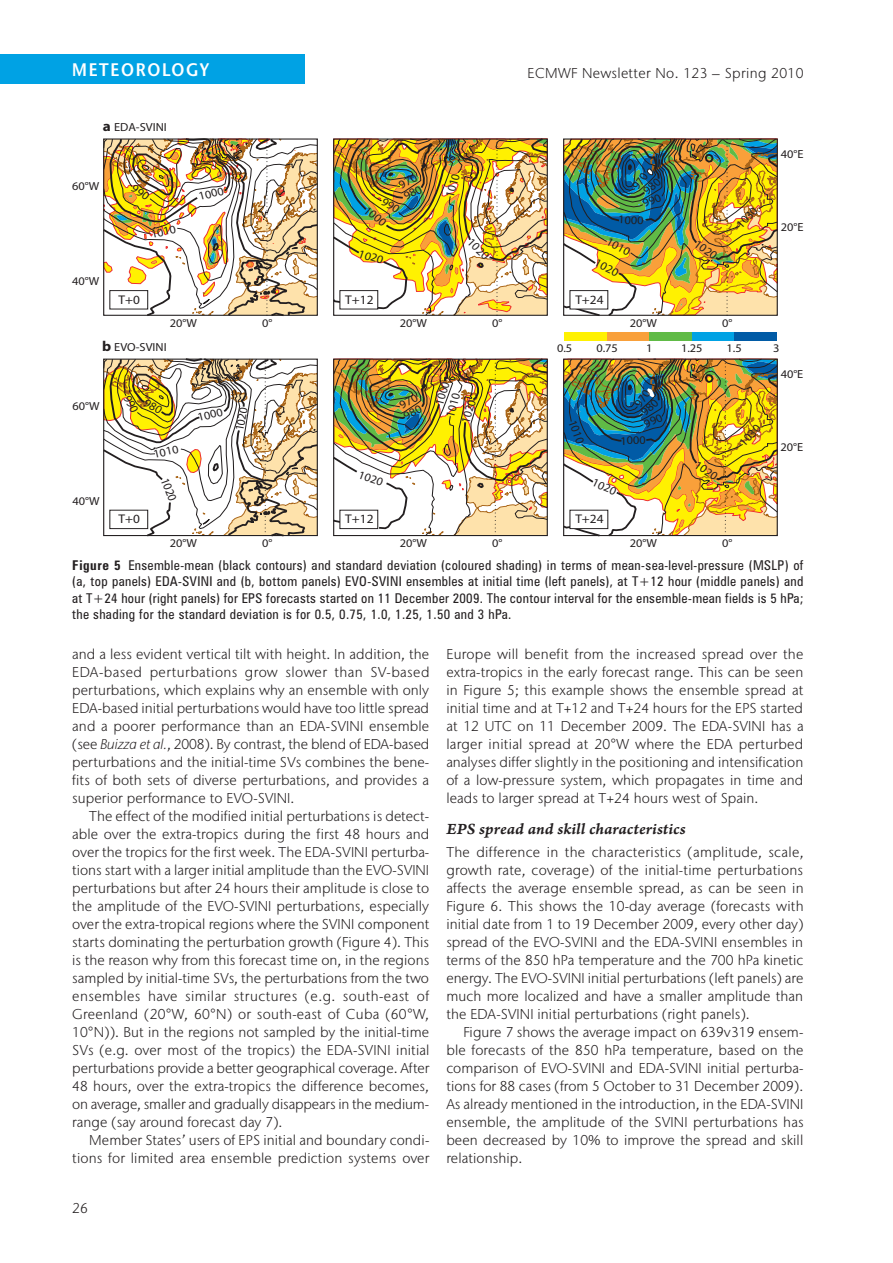
<style>
.page{position:relative;width:893px;height:1263px;background:#fff}
.page>*{position:absolute;margin:0;border:0;box-sizing:border-box;transform-origin:0 0}
.t1{font:600 18.15px "Stone Sans IIITC Pro";letter-spacing:.1em;color:#fff;scale:.91 1}
.t2{font:16.5px "Arno Pro Smbd Italic Caption";letter-spacing:.01em;color:#231f20}
.t3{font:300 14.25px/18px "Stone Sans IIITC Pro";letter-spacing:.005em;color:#231f20;text-align:justify}
.t4{font:300 14.25px "Stone Sans IIITC Pro";letter-spacing:.025em;color:#231f20}
.t5{font:condensed 13.5px/16.5px "Zurich BT";letter-spacing:.025em;color:#231f20;text-align:justify}
.t6{font:12.6px "Myriad Pro";color:#231f20;scale:1.06 1}
.t7{font:12.3px "Myriad Pro";color:#231f20;scale:.95 1}
.t8{font:12.3px "Myriad Pro";color:#231f20;scale:.96 1}
.t9{font:12px "Myriad Pro";color:#231f20}
.t10{font:11.85px/24.2px "Myriad Pro";color:#231f20}
.t11{font:11.85px "Myriad Pro";color:#231f20;scale:1.04 1}
.t12{font:11.7px "Myriad Pro";color:#231f20;scale:1.06 1}
.t13{font:11.7px "Myriad Pro";color:#231f20;scale:1.05 1}
.s1{font-weight:700;font-size:14.4px}
.s2{font-weight:700}
.s3{font-style:italic}
</style>
<div class="page">
<div style="left:0;top:54px;width:305px;height:29px;background:#00a2e4"></div>
<svg style="left:564px;top:332px;width:213px;height:9px;background:#78a868"></svg>
<img style="left:103px;top:138px;width:215px;height:178px">
<img style="left:333px;top:138px;width:215px;height:178px">
<img style="left:563px;top:138px;width:215px;height:178px">
<svg style="left:103px;top:358px;width:215px;height:179px"></svg>
<img style="left:333px;top:358px;width:215px;height:179px">
<img style="left:563px;top:358px;width:215px;height:179px">
<p class="t1" style="left:72px;top:62px;width:152px">METEOROLOGY</p>
<p class="t4" style="left:527px;top:67px;width:277px">ECMWF Newsletter No. 123 – Spring 2010</p>
<p class="t12" style="left:103px;top:123px;width:62px"><span class="s1">a</span> EDA-SVINI</p>
<p class="t12" style="left:72px;top:182px;width:27px">60°W</p>
<p class="t12" style="left:72px;top:277px;width:27px">40°W</p>
<p class="t13" style="left:150px;top:230px;width:26px;rotate:-12deg">1010</p>
<p class="t13" style="left:198px;top:192px;width:26px;rotate:-13deg">1000</p>
<p class="t9" style="left:368px;top:205px;width:26px;rotate:38deg">1000</p>
<p class="t13" style="left:360px;top:249px;width:26px;rotate:17deg">1020</p>
<p class="t7" style="left:445px;top:196px;width:27px;rotate:-74deg">1010</p>
<p class="t9" style="left:472px;top:237px;width:26px;rotate:42deg">1020</p>
<p class="t12" style="left:618px;top:215px;width:25px;rotate:2deg">1000</p>
<p class="t10" style="left:611px;top:230px;width:28px;rotate:26deg">1010<br>1020</p>
<p class="t10" style="left:702px;top:233px;width:26px;rotate:34deg">1020</p>
<p class="t6" style="left:119px;top:295px;width:22px">T+0</p>
<p class="t6" style="left:345px;top:295px;width:28px">T+12</p>
<p class="t6" style="left:575px;top:295px;width:28px">T+24</p>
<p class="t9" style="left:735px;top:223px;width:26px;rotate:-45deg">1030</p>
<p class="t12" style="left:170px;top:319px;width:27px">20°W</p>
<p class="t12" style="left:262px;top:319px;width:11px">0°</p>
<p class="t12" style="left:400px;top:319px;width:27px">20°W</p>
<p class="t12" style="left:492px;top:319px;width:11px">0°</p>
<p class="t12" style="left:630px;top:319px;width:27px">20°W</p>
<p class="t12" style="left:722px;top:319px;width:11px">0°</p>
<p class="t12" style="left:781px;top:149px;width:23px">40°E</p>
<p class="t12" style="left:781px;top:223px;width:23px">20°E</p>
<p class="t12" style="left:102px;top:343px;width:62px"><span class="s1">b</span> EVO-SVINI</p>
<p class="t12" style="left:557px;top:344px;width:16px">0.5</p>
<p class="t12" style="left:596px;top:344px;width:22px">0.75</p>
<p class="t12" style="left:646px;top:344px;width:7px">1</p>
<p class="t12" style="left:681px;top:344px;width:22px">1.25</p>
<p class="t12" style="left:726px;top:344px;width:16px">1.5</p>
<p class="t12" style="left:773px;top:344px;width:7px">3</p>
<p class="t12" style="left:781px;top:369px;width:23px">40°E</p>
<p class="t12" style="left:72px;top:402px;width:27px">60°W</p>
<p class="t12" style="left:72px;top:497px;width:27px">40°W</p>
<p class="t13" style="left:153px;top:450px;width:26px;rotate:-12deg">1010</p>
<p class="t8" style="left:169px;top:476px;width:27px;rotate:68deg">1020</p>
<p class="t13" style="left:197px;top:413px;width:26px;rotate:-13deg">1000</p>
<p class="t7" style="left:235px;top:430px;width:27px;rotate:-79deg">1020</p>
<p class="t13" style="left:360px;top:470px;width:26px;rotate:18deg">1020</p>
<p class="t7" style="left:434px;top:403px;width:27px;rotate:-73deg">1000</p>
<p class="t7" style="left:445px;top:415px;width:27px;rotate:-74deg">1010</p>
<p class="t7" style="left:461px;top:421px;width:27px;rotate:-73deg">1020</p>
<p class="t8" style="left:576px;top:419px;width:27px;rotate:68deg">1010</p>
<p class="t12" style="left:620px;top:436px;width:25px;rotate:-1deg">1000</p>
<p class="t11" style="left:594px;top:478px;width:26px;rotate:23deg">1020</p>
<p class="t10" style="left:701px;top:454px;width:26px;rotate:32deg">1020</p>
<p class="t9" style="left:738px;top:440px;width:26px;rotate:-45deg">1030</p>
<p class="t12" style="left:780px;top:443px;width:23px">20°E</p>
<p class="t6" style="left:119px;top:514px;width:22px">T+0</p>
<p class="t6" style="left:345px;top:514px;width:28px">T+12</p>
<p class="t6" style="left:575px;top:514px;width:28px">T+24</p>
<p class="t5" style="left:72px;top:558px;width:733px"><span class="s2">Figure 5</span> Ensemble-mean (black contours) and standard deviation (coloured shading) in terms of mean-sea-level-pressure (MSLP) of (a, top panels) EDA-SVINI and (b, bottom panels) EVO-SVINI ensembles at initial time (left panels), at T+12 hour (middle panels) and at T+24 hour (right panels) for EPS forecasts started on 11 December 2009. The contour interval for the ensemble-mean fields is 5 hPa; the shading for the standard deviation is for 0.5, 0.75, 1.0, 1.25, 1.50 and 3 hPa.</p>
<p class="t12" style="left:400px;top:539px;width:27px">20°W</p>
<p class="t12" style="left:492px;top:539px;width:11px">0°</p>
<p class="t12" style="left:630px;top:539px;width:27px">20°W</p>
<p class="t12" style="left:722px;top:539px;width:11px">0°</p>
<p class="t12" style="left:170px;top:539px;width:27px">20°W</p>
<p class="t12" style="left:262px;top:539px;width:11px">0°</p>
<p class="t3" style="left:72px;top:646px;width:359px">and a less evident vertical tilt with height. In addition, the EDA-based perturbations grow slower than SV-based perturbations, which explains why an ensemble with only EDA-based initial perturbations would have too little spread and a poorer performance than an EDA-SVINI ensemble (see <span class="s3">Buizza et al.</span>, 2008). By contrast, the blend of EDA-based perturbations and the initial-time SVs combines the bene&shy;fits of both sets of diverse perturbations, and provides a superior performance to EVO-SVINI.</p>
<p class="t3" style="left:72px;top:808px;width:359px;text-indent:17px">The effect of the modified initial perturbations is detect&shy;able over the extra-tropics during the first 48 hours and over the tropics for the first week. The EDA-SVINI perturba&shy;tions start with a larger initial amplitude than the EVO-SVINI perturbations but after 24 hours their amplitude is close to the amplitude of the EVO-SVINI perturbations, especially over the extra-tropical regions where the SVINI component starts dominating the perturbation growth (Figure 4). This is the reason why from this forecast time on, in the regions sampled by initial-time SVs, the perturbations from the two ensembles have similar structures (e.g. south-east of Greenland (20°W, 60°N) or south-east of Cuba (60°W, 10°N)). But in the regions not sampled by the initial-time SVs (e.g. over most of the tropics) the EDA-SVINI initial perturbations provide a better geographical coverage. After 48 hours, over the extra-tropics the difference becomes, on average, smaller and gradually disappears in the medium&shy;range (say around forecast day 7).</p>
<p class="t3" style="left:72px;top:1132px;width:359px;text-align:right">Member States’ users of EPS initial and boundary condi&shy;tions for limited area ensemble prediction systems over</p>
<p class="t3" style="left:72px;top:1200px;width:17px">26</p>
<p class="t3" style="left:446px;top:646px;width:359px">Europe will benefit from the increased spread over the extra-tropics in the early forecast range. This can be seen in Figure 5; this example shows the ensemble spread at initial time and at T+12 and T+24 hours for the EPS started at 12 UTC on 11 December 2009. The EDA-SVINI has a larger initial spread at 20°W where the EDA perturbed analyses differ slightly in the positioning and intensification of a low-pressure system, which propagates in time and leads to larger spread at T+24 hours west of Spain.</p>
<p class="t2" style="left:446px;top:818px;width:241px">EPS spread and skill characteristics</p>
<p class="t3" style="left:446px;top:844px;width:359px">The difference in the characteristics (amplitude, scale, growth rate, coverage) of the initial-time perturbations affects the average ensemble spread, as can be seen in Figure 6. This shows the 10-day average (forecasts with initial date from 1 to 19 December 2009, every other day) spread of the EVO-SVINI and the EDA-SVINI ensembles in terms of the 850 hPa temperature and the 700 hPa kinetic energy. The EVO-SVINI initial perturbations (left panels) are much more localized and have a smaller amplitude than the EDA-SVINI initial perturbations (right panels).</p>
<p class="t3" style="left:446px;top:1024px;width:359px;text-indent:17px">Figure 7 shows the average impact on 639v319 ensem&shy;ble forecasts of the 850 hPa temperature, based on the comparison of EVO-SVINI and EDA-SVINI initial perturba&shy;tions for 88 cases (from 5 October to 31 December 2009).<br>As already mentioned in the introduction, in the EDA-SVINI ensemble, the amplitude of the SVINI perturbations has been decreased by 10% to improve the spread and skill relationship.</p>
</div>
